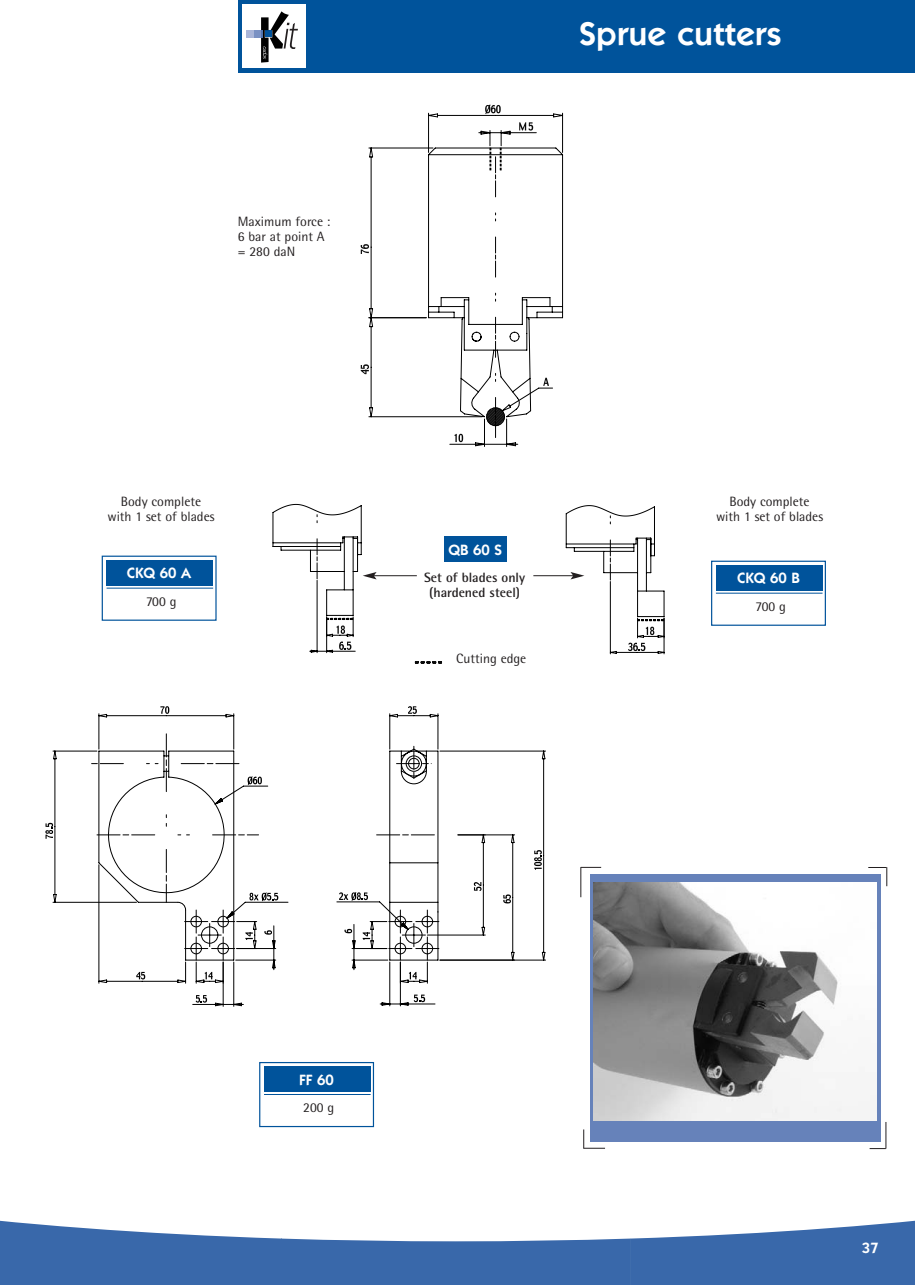
<style>
.page{position:relative;width:915px;height:1285px;background:#fff}
.page>*{position:absolute;margin:0;border:0;box-sizing:border-box;transform-origin:0 0}
.t1{font:600 33px "Itc Kabel";letter-spacing:.015em;color:#fff}
.t2{font:600 15px "Itc Kabel";color:#fff}
.t3{font:13.5px/15px "Rotis Semi Sans";color:#231f20;text-align:center}
.t4{font:700 13.5px "Rotis Semi Sans";color:#231f20}
</style>
<div class="page">
<div style="left:237px;top:0;width:81px;height:72px;background:#00539b"></div>
<div style="left:315px;top:0;width:599px;height:72px;background:#00539b"></div>
<div style="left:242px;top:4px;width:63px;height:64px;background:#fff"></div>
<div style="left:253px;top:30px;width:8px;height:8px;background:#7a91c3"></div>
<div style="left:246px;top:30px;width:8px;height:8px;background:#a9b5d8"></div>
<svg style="left:261px;top:11px;width:37px;height:52px"></svg>
<svg style="left:0;top:1220px;width:914px;height:64px"></svg>
<svg style="left:360px;top:104px;width:203px;height:343px"></svg>
<div style="left:106px;top:559px;width:107px;height:26px;background:#00539b"></div>
<div style="left:102px;top:555px;width:114px;height:65px;border:1px solid #00539b"></div>
<hr style="left:106px;top:587px;width:107px;height:1px;background:#00539b">
<div style="left:715px;top:565px;width:106px;height:25px;background:#00539b"></div>
<div style="left:710px;top:560px;width:115px;height:65px;border:1px solid #00539b"></div>
<hr style="left:715px;top:592px;width:107px;height:1px;background:#00539b">
<div style="left:444px;top:536px;width:62px;height:25px;background:#00539b"></div>
<hr style="left:374px;top:575px;width:42px;height:1px;background:#231f20">
<svg style="left:272px;top:503px;width:104px;height:150px"></svg>
<hr style="left:533px;top:575px;width:40px;height:1px;background:#231f20">
<svg style="left:564px;top:505px;width:100px;height:149px"></svg>
<div style="left:589px;top:874px;width:291px;height:267px;background:#6682ba"></div>
<svg style="left:869px;top:1121px;width:17px;height:27px"></svg>
<svg style="left:583px;top:1129px;width:22px;height:19px"></svg>
<svg style="left:868px;top:867px;width:19px;height:19px"></svg>
<img style="left:593px;top:882px;width:283px;height:238px">
<svg style="left:45px;top:706px;width:501px;height:300px"></svg>
<div style="left:264px;top:1065px;width:106px;height:26px;background:#00539b"></div>
<div style="left:259px;top:1061px;width:115px;height:65px;border:1px solid #00539b"></div>
<hr style="left:264px;top:1093px;width:106px;height:1px;background:#00539b">
<svg style="left:581px;top:866px;width:20px;height:1px"></svg>
<hr style="left:580px;top:867px;width:1px;height:30px;background:#231f20">
<svg style="left:415px;top:661px;width:27px;height:2px"></svg>
<p class="t3" style="left:238px;top:216px;width:94px;text-align:left">Maximum force :<br>6 bar at point A = 280 daN</p>
<h1 class="t1" style="left:579px;top:22px;width:203px">Sprue cutters</h1>
<p class="t3" style="left:107px;top:495px;width:109px">Body complete with 1 set of blades</p>
<p class="t3" style="left:715px;top:495px;width:109px">Body complete with 1 set of blades</p>
<p class="t2" style="left:448px;top:544px;width:55px">QB 60 S</p>
<p class="t2" style="left:127px;top:567px;width:66px">CKQ 60 A</p>
<p class="t3" style="left:146px;top:595px;width:32px">700 g</p>
<p class="t4" style="left:424px;top:572px;width:102px">Set of blades only</p>
<p class="t2" style="left:736px;top:572px;width:64px">CKQ 60 B</p>
<p class="t4" style="left:429px;top:587px;width:92px">(hardened steel)</p>
<p class="t3" style="left:456px;top:652px;width:72px">Cutting edge</p>
<p class="t3" style="left:755px;top:600px;width:32px">700 g</p>
<p class="t2" style="left:299px;top:1073px;width:36px">FF 60</p>
<p class="t3" style="left:303px;top:1101px;width:32px">200 g</p>
<p class="t2" style="left:861px;top:1242px;width:18px">37</p>
</div>
